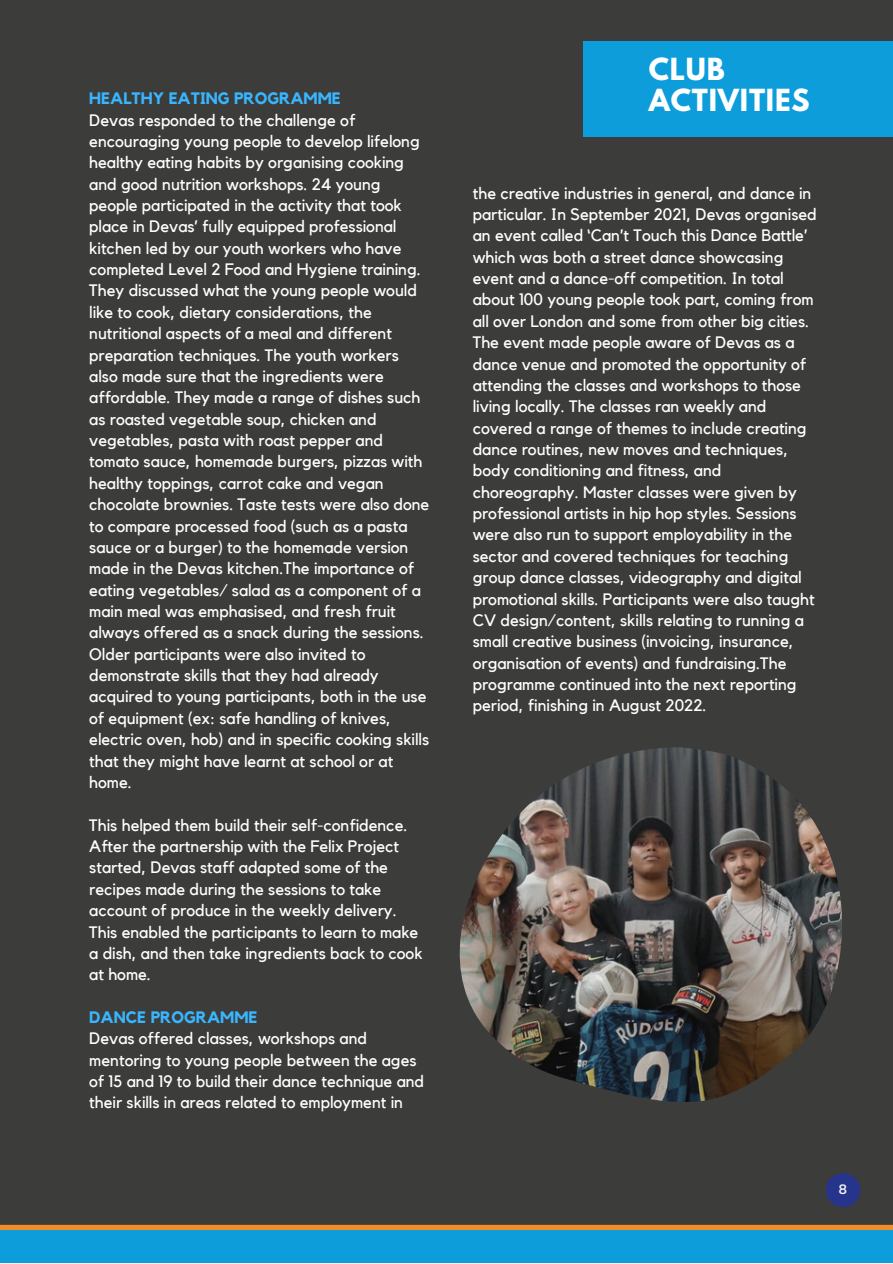
<style>
.page{position:relative;width:893px;height:1264px;background:#fff}
.page>*{position:absolute;margin:0;border:0;box-sizing:border-box;transform-origin:0 0}
.t1{font:700 27px "League Spartan";letter-spacing:.03em;color:#fff}
.t2{font:16.5px/21.3px "Kollektif";color:#fff}
.t3{font:700 16.5px "Kollektif";color:#38b6ff}
.t4{font:700 13.65px "Nunito";color:#f4f4f4}
</style>
<div class="page">
<div style="left:0;top:0;width:892px;height:1262px;background:#3c3c3b"></div>
<div style="left:583px;top:42px;width:309px;height:94px;background:#0d9ddb"></div>
<div style="left:0;top:1224px;width:892px;height:6px;background:#f28d28"></div>
<div style="left:0;top:1230px;width:892px;height:32px;background:#0d9ddb"></div>
<div style="left:825px;top:1173px;width:35px;height:34px;background:#27348b;border-radius:50%"></div>
<img style="left:459px;top:747px;width:383px;height:354px">
<p class="t1" style="left:648px;top:56px;width:78px">CLUB</p>
<p class="t3" style="left:89px;top:91px;width:253px">HEALTHY EATING PROGRAMME</p>
<p class="t1" style="left:648px;top:86px;width:162px">ACTIVITIES</p>
<p class="t2" style="left:89px;top:110px;width:341px">Devas responded to the challenge of encouraging young people to develop lifelong healthy eating habits by organising cooking and good nutrition workshops. 24 young people participated in the activity that took place in Devas’ fully equipped professional kitchen led by our youth workers who have completed Level 2 Food and Hygiene training.<br>They discussed what the young people would like to cook, dietary considerations, the nutritional aspects of a meal and different preparation techniques. The youth workers also made sure that the ingredients were affordable. They made a range of dishes such as roasted vegetable soup, chicken and vegetables, pasta with roast pepper and tomato sauce, homemade burgers, pizzas with healthy toppings, carrot cake and vegan chocolate brownies. Taste tests were also done to compare processed food (such as a pasta sauce or a burger) to the homemade version made in the Devas kitchen.The importance of eating vegetables/ salad as a component of a main meal was emphasised, and fresh fruit always offered as a snack during the sessions.<br>Older participants were also invited to demonstrate skills that they had already acquired to young participants, both in the use of equipment (ex: safe handling of knives, electric oven, hob) and in specific cooking skills that they might have learnt at school or at home.</p>
<p class="t2" style="left:89px;top:815px;width:319px">This helped them build their self-confidence.<br>After the partnership with the Felix Project started, Devas staff adapted some of the recipes made during the sessions to take account of produce in the weekly delivery.</p>
<p class="t2" style="left:89px;top:921px;width:335px">This enabled the participants to learn to make a dish, and then take ingredients back to cook at home.</p>
<p class="t3" style="left:89px;top:1009px;width:170px">DANCE PROGRAMME</p>
<p class="t2" style="left:89px;top:1028px;width:336px">Devas offered classes, workshops and mentoring to young people between the ages of 15 and 19 to build their dance technique and their skills in areas related to employment in</p>
<p class="t2" style="left:472px;top:183px;width:345px">the creative industries in general, and dance in particular. In September 2021, Devas organised an event called ‘Can’t Touch this Dance Battle’ which was both a street dance showcasing event and a dance-off competition. In total about 100 young people took part, coming from all over London and some from other big cities.<br>The event made people aware of Devas as a dance venue and promoted the opportunity of attending the classes and workshops to those living locally. The classes ran weekly and covered a range of themes to include creating dance routines, new moves and techniques, body conditioning and fitness, and choreography. Master classes were given by professional artists in hip hop styles. Sessions were also run to support employability in the sector and covered techniques for teaching group dance classes, videography and digital promotional skills. Participants were also taught CV design/content, skills relating to running a small creative business (invoicing, insurance, organisation of events) and fundraising.The programme continued into the next reporting period, finishing in August 2022.</p>
<p class="t4" style="left:838px;top:1179px;width:10px">8</p>
</div>
